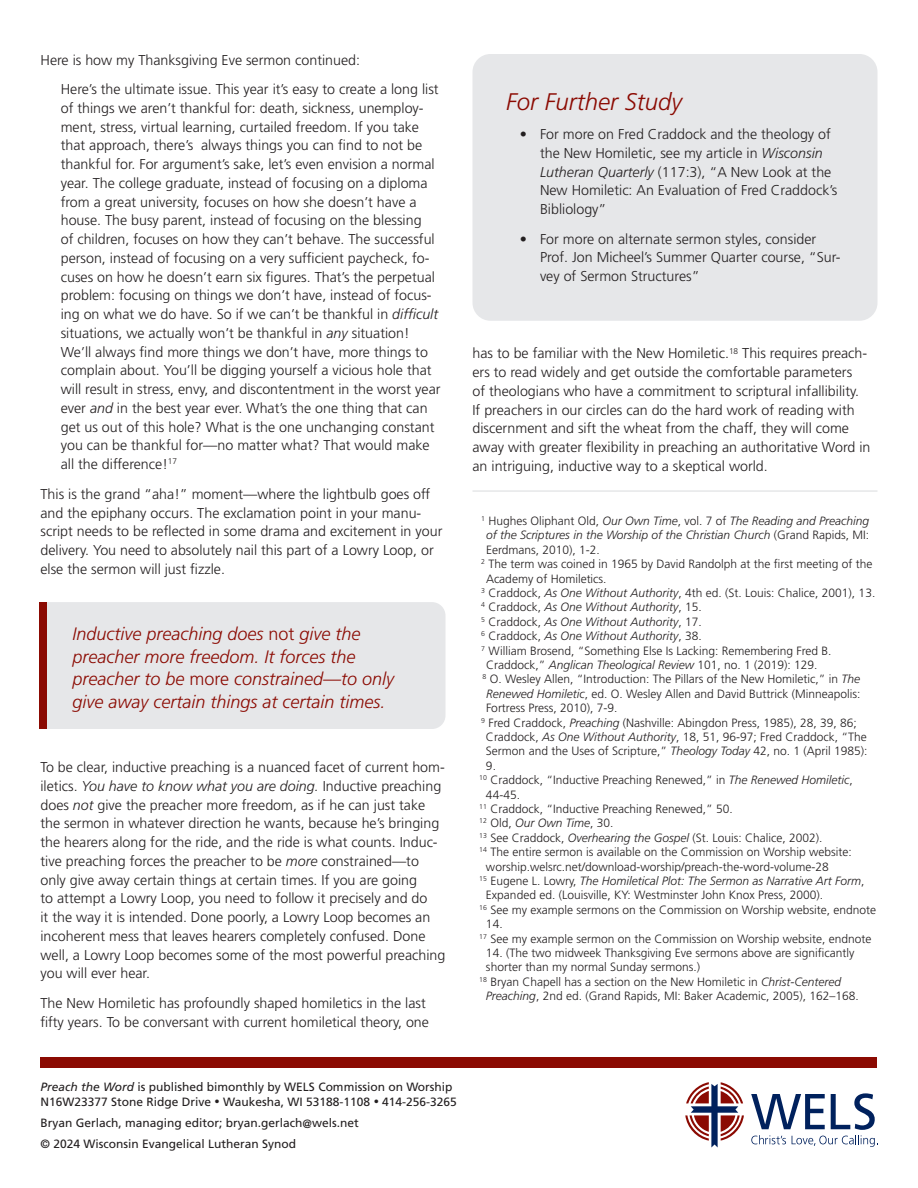
<style>
.page{position:relative;width:918px;height:1188px;background:#fff}
.page>*{position:absolute;margin:0;border:0;box-sizing:border-box;transform-origin:0 0}
._9_5_Body_Text{font:italic 300 24px "Frutiger LT Std";color:#8b0a02}
.t1{font:italic 300 18px/22.5px "Frutiger LT Std";color:#8b0a02}
._9_5_Body_Text-2{font:300 14.25px/18.8px "Frutiger LT Std";color:#231f20}
.Footnotes{font:300 12px/14.4px "Frutiger LT Std";color:#231f20}
.Footnotes-2{font:italic 300 12px/14.4px "Frutiger LT Std";color:#231f20;text-align:justify}
._9_5_Body_Text-3{font:12px/15px "Frutiger LT Std";color:#231f20}
.s1{font-style:italic}
.s2{font-style:normal}
.s3{font-size:10.5px}
</style>
<div class="page">
<div style="left:40px;top:1058px;width:838px;height:10px;background:#8b0a02"></div>
<svg style="left:685px;top:1082px;width:59px;height:66px"></svg>
<svg style="left:751px;top:1093px;width:127px;height:54px"></svg>
<hr style="left:472px;top:490px;width:406px;height:2px;background:#e6e7e9">
<div style="left:472px;top:54px;width:406px;height:267px;background:#e6e7e9;border-radius:18px"></div>
<div style="left:40px;top:602px;width:406px;height:127px;background:#e6e7e9"></div>
<div style="left:39px;top:602px;width:8px;height:126px;background:#8b0a02"></div>
<p class="_9_5_Body_Text-2" style="left:40px;top:51px;width:321px">Here is how my Thanksgiving Eve sermon continued:</p>
<p class="_9_5_Body_Text-2" style="left:61px;top:80px;width:381px">Here’s the ultimate issue. This year it’s easy to create a long list of things we aren’t thankful for: death, sickness, unemploy&shy;ment, stress, virtual learning, curtailed freedom. If you take that approach, there’s always things you can find to not be thankful for. For argument’s sake, let’s even envision a normal year. The college graduate, instead of focusing on a diploma from a great university, focuses on how she doesn’t have a house. The busy parent, instead of focusing on the blessing<br>of children, focuses on how they can’t behave. The successful person, instead of focusing on a very sufficient paycheck, fo&shy;cuses on how he doesn’t earn six figures. That’s the perpetual problem: focusing on things we don’t have, instead of focus&shy;ing on what we do have. So if we can’t be thankful in <span class="s1">difficult </span>situations, we actually won’t be thankful in <span class="s1">any</span> situation!<br>We’ll always find more things we don’t have, more things to complain about. You’ll be digging yourself a vicious hole that will result in stress, envy, and discontentment in the worst year ever <span class="s1">and</span> in the best year ever. What’s the one thing that can get us out of this hole? What is the one unchanging constant you can be thankful for—no matter what? That would make all the difference!<sup>17</sup></p>
<p class="_9_5_Body_Text-2" style="left:40px;top:485px;width:403px">This is the grand “aha!” moment—where the lightbulb goes off and the epiphany occurs. The exclamation point in your manu&shy;script needs to be reflected in some drama and excitement in your delivery. You need to absolutely nail this part of a Lowry Loop, or else the sermon will just fizzle.</p>
<p class="t1" style="left:72px;top:623px;width:323px">Inductive preaching does <span class="s2">not</span> give the preacher more freedom. It forces the preacher to be <span class="s2">more</span> constrained—to only give away certain things at certain times.</p>
<p class="_9_5_Body_Text-2" style="left:40px;top:758px;width:406px">To be clear, inductive preaching is a nuanced facet of current hom&shy;iletics. <span class="s1">You have to know what you are doing.</span> Inductive preaching does <span class="s1">not</span> give the preacher more freedom, as if he can just take the sermon in whatever direction he wants, because he’s bringing the hearers along for the ride, and the ride is what counts. Induc&shy;tive preaching forces the preacher to be <span class="s1">more</span> constrained—to only give away certain things at certain times. If you are going<br>to attempt a Lowry Loop, you need to follow it precisely and do<br>it the way it is intended. Done poorly, a Lowry Loop becomes an incoherent mess that leaves hearers completely confused. Done well, a Lowry Loop becomes some of the most powerful preaching you will ever hear.</p>
<p class="_9_5_Body_Text-2" style="left:40px;top:994px;width:390px">The New Homiletic has profoundly shaped homiletics in the last fifty years. To be conversant with current homiletical theory, one</p>
<p class="_9_5_Body_Text" style="left:506px;top:87px;width:177px">For Further Study</p>
<p class="_9_5_Body_Text-2" style="left:540px;top:125px;width:299px;text-indent:-20px">• For more on Fred Craddock and the theology of the New Homiletic, see my article in <span class="s1">Wisconsin Lutheran Quarterly</span> (117:3), “A New Look at the New Homiletic: An Evaluation of Fred Craddock’s Bibliology”</p>
<p class="_9_5_Body_Text-2" style="left:540px;top:230px;width:302px;text-indent:-20px">• For more on alternate sermon styles, consider<br>Prof. Jon Micheel’s Summer Quarter course, “Sur&shy;vey of Sermon Structures”</p>
<p class="_9_5_Body_Text-2" style="left:472px;top:344px;width:399px">has to be familiar with the New Homiletic.<sup>18</sup> This requires preach&shy;ers to read widely and get outside the comfortable parameters<br>of theologians who have a commitment to scriptural infallibility.<br>If preachers in our circles can do the hard work of reading with discernment and sift the wheat from the chaff, they will come away with greater flexibility in preaching an authoritative Word in an intriguing, inductive way to a skeptical world.</p>
<p class="Footnotes-2" style="left:486px;top:514px;width:385px;text-indent:-5px"><sup>1</sup> <span class="s2">Hughes Oliphant Old,</span> Our Own Time<span class="s2">, vol. 7 of</span> The Reading and Preaching of the Scriptures in the Worship of the Christian Church <span class="s2">(Grand Rapids, MI:<br>Eerdmans, 2010), 1-2.</span></p>
<p class="Footnotes" style="left:486px;top:557px;width:388px;text-indent:-5px"><sup>2</sup> The term was coined in 1965 by David Randolph at the first meeting of the<br>Academy of Homiletics.</p>
<p class="Footnotes" style="left:481px;top:586px;width:396px"><sup>3</sup> Craddock, <span class="s1">As One Without Authority</span>, 4th ed. (St. Louis: Chalice, 2001), 13.</p>
<p class="Footnotes-2" style="left:481px;top:600px;width:222px"><sup>4</sup> <span class="s2">Craddock,</span> As One Without Authority<span class="s2">, 15.</span></p>
<p class="Footnotes-2" style="left:481px;top:615px;width:222px"><sup>5</sup> <span class="s2">Craddock,</span> As One Without Authority<span class="s2">, 17.</span></p>
<p class="Footnotes-2" style="left:481px;top:629px;width:222px"><sup>6</sup> <span class="s2">Craddock,</span> As One Without Authority<span class="s2">, 38.</span></p>
<p class="Footnotes" style="left:486px;top:643px;width:347px;text-indent:-5px"><sup>7</sup> William Brosend, “Something Else Is Lacking: Remembering Fred B.<br>Craddock,” <span class="s1">Anglican Theological Review</span> 101, no. 1 (2019): 129.</p>
<p class="Footnotes" style="left:483px;top:672px;width:379px;text-align:justify"><sup>8</sup> O. Wesley Allen, “Introduction: The Pillars of the New Homiletic,” in <span class="s1">The Renewed Homiletic</span>, ed. O. Wesley Allen and David Buttrick (Minneapolis:<br>Fortress Press, 2010), 7-9.</p>
<p class="Footnotes" style="left:486px;top:715px;width:383px;text-indent:-5px"><sup>9</sup> Fred Craddock, <span class="s1">Preaching</span> (Nashville: Abingdon Press, 1985), 28, 39, 86; Craddock, <span class="s1">As One Without Authority</span>, 18, 51, 96-97; Fred Craddock, “The Sermon and the Uses of Scripture,” <span class="s1">Theology Today</span> 42, no. 1 (April 1985):<br>9.</p>
<p class="Footnotes" style="left:486px;top:773px;width:368px;text-indent:-7px"><sup>10</sup> Craddock, “Inductive Preaching Renewed,” in <span class="s1">The Renewed Homiletic</span>,<br>44-45.</p>
<p class="Footnotes" style="left:479px;top:802px;width:255px"><sup>11</sup> Craddock, “Inductive Preaching Renewed,” 50.</p>
<p class="Footnotes-2" style="left:479px;top:816px;width:136px"><sup>12</sup> <span class="s2">Old,</span> Our Own Time<span class="s2">, 30.</span></p>
<p class="Footnotes" style="left:479px;top:831px;width:345px"><sup>13</sup> See Craddock, <span class="s1">Overhearing the Gospel</span> (St. Louis: Chalice, 2002).</p>
<p class="Footnotes" style="left:486px;top:845px;width:367px;text-indent:-7px"><sup>14</sup> The entire sermon is available on the Commission on Worship website: worship.welsrc.net/download-worship/preach-the-word-volume-28</p>
<p class="Footnotes" style="left:486px;top:874px;width:380px;text-indent:-7px"><sup>15</sup> Eugene L. Lowry, <span class="s1">The Homiletical Plot: The Sermon as Narrative Art Form</span>,<br>Expanded ed. (Louisville, KY: Westminster John Knox Press, 2000).</p>
<p class="Footnotes" style="left:486px;top:903px;width:392px;text-indent:-7px"><sup>16</sup> See my example sermons on the Commission on Worship website, endnote<br>14.</p>
<p class="Footnotes" style="left:479px;top:931px;width:394px"><sup>17</sup> See my example sermon on the Commission on Worship website, endnote</p>
<p class="Footnotes" style="left:486px;top:946px;width:370px">14. (The two midweek Thanksgiving Eve sermons above are significantly shorter than my normal Sunday sermons.)</p>
<p class="Footnotes" style="left:486px;top:975px;width:374px;text-indent:-7px"><sup>18</sup> Bryan Chapell has a section on the New Homiletic in <span class="s1">Christ-Centered<br>Preaching</span>, 2nd ed. (Grand Rapids, MI: Baker Academic, 2005), 162–168.</p>
<p class="_9_5_Body_Text-3" style="left:40px;top:1080px;width:418px"><span class="s1">Preach the Word</span> is published bimonthly by WELS Commission on Worship<br>N16W23377 Stone Ridge Drive <span class="s3">•</span> Waukesha, WI 53188-1108 <span class="s3">•</span> 414-256-3265</p>
<p class="_9_5_Body_Text-3" style="left:40px;top:1113px;width:320px;line-height:21px">Bryan Gerlach, managing editor; bryan.gerlach@wels.net © 2024 Wisconsin Evangelical Lutheran Synod</p>
</div>
